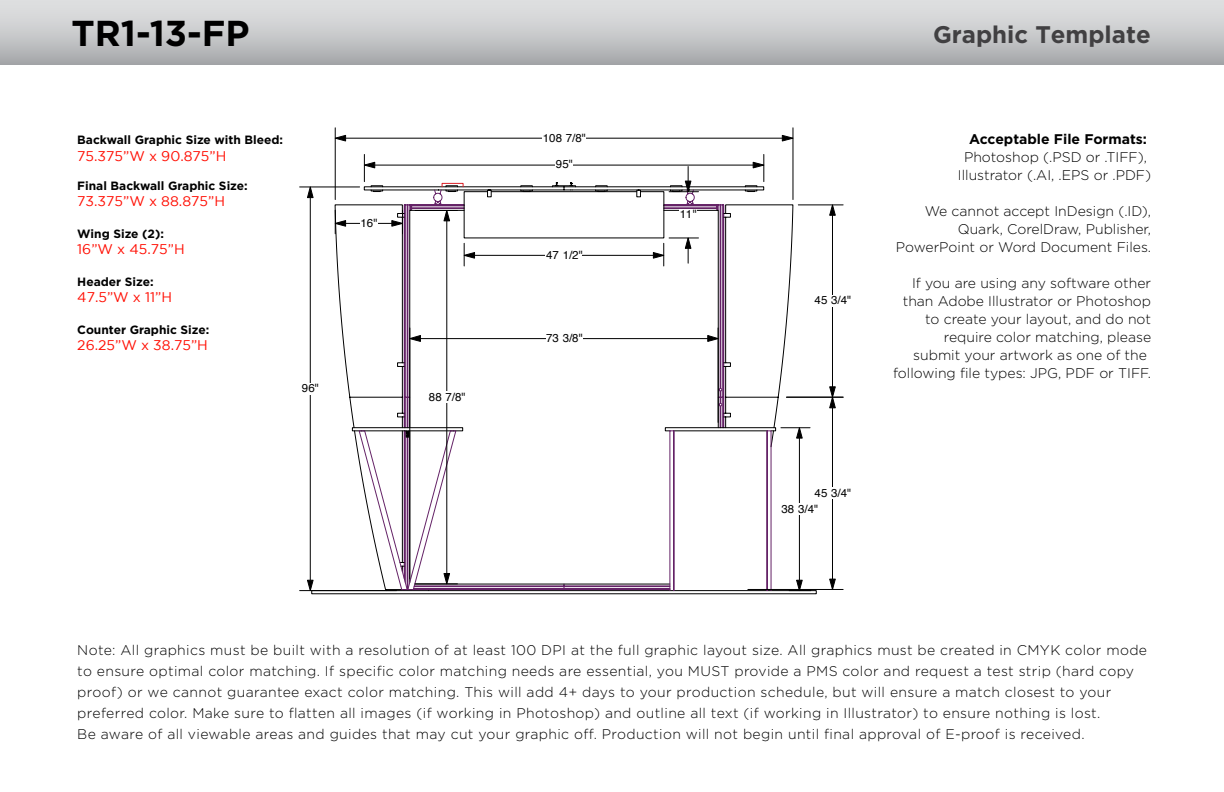
<style>
.page{position:relative;width:1224px;height:792px;background:#fff}
.page>*{position:absolute;margin:0;border:0;box-sizing:border-box;transform-origin:0 0}
.t1{font:700 36px "Gotham";color:#000}
.t2{font:700 24px "Gotham";color:#414042}
.t3{font:300 14px/21px "Gotham";letter-spacing:.025em;color:#000}
.t4{font:300 14px/18px "Gotham";color:#000;text-align:center}
.t5{font:14px "Gotham";color:#ff0c00}
.t6{font:700 14px "Gotham";color:#000}
.t7{font:700 12px "Gotham";color:#000}
.t8{font:11.5px "Helvetica";letter-spacing:.01em;color:#000}
</style>
<div class="page">
<div style="left:0;top:0;width:1224px;height:65px;background:linear-gradient(to bottom,#e6e6e7,#a9aaad)"></div>
<svg style="left:335px;top:205px;width:458px;height:251px"></svg>
<svg style="left:719px;top:388px;width:3px;height:18px"></svg>
<svg style="left:409px;top:266px;width:310px;height:161px"></svg>
<svg style="left:358px;top:438px;width:414px;height:153px"></svg>
<hr style="left:300px;top:590px;width:97px;height:1px;background:#000">
<hr style="left:300px;top:187px;width:60px;height:1px;background:#000">
<hr style="left:310px;top:198px;width:1px;height:382px;background:#000">
<svg style="left:307px;top:580px;width:6px;height:11px"></svg>
<svg style="left:307px;top:187px;width:6px;height:11px"></svg>
<div style="left:302px;top:383px;width:17px;height:12px;background:#fff"></div>
<hr style="left:346px;top:223px;width:46px;height:1px;background:#000">
<svg style="left:335px;top:210px;width:11px;height:24px"></svg>
<div style="left:360px;top:218px;width:17px;height:11px;background:#fff"></div>
<hr style="left:798px;top:205px;width:45px;height:1px;background:#000">
<hr style="left:832px;top:215px;width:1px;height:172px;background:#000">
<svg style="left:830px;top:205px;width:5px;height:10px"></svg>
<div style="left:814px;top:295px;width:37px;height:12px;background:#fff"></div>
<hr style="left:748px;top:589px;width:95px;height:1px;background:#000">
<hr style="left:787px;top:397px;width:56px;height:1px;background:#000">
<hr style="left:832px;top:408px;width:1px;height:171px;background:#000">
<svg style="left:830px;top:579px;width:5px;height:10px"></svg>
<svg style="left:830px;top:387px;width:5px;height:21px"></svg>
<div style="left:814px;top:487px;width:37px;height:12px;background:#fff"></div>
<hr style="left:415px;top:584px;width:42px;height:1px;background:#000">
<hr style="left:447px;top:221px;width:1px;height:352px;background:#000">
<svg style="left:444px;top:573px;width:6px;height:11px"></svg>
<div style="left:429px;top:391px;width:36px;height:12px;background:#fff"></div>
<hr style="left:410px;top:328px;width:1px;height:251px;background:#000">
<hr style="left:718px;top:328px;width:1px;height:94px;background:#000">
<hr style="left:420px;top:338px;width:288px;height:1px;background:#000">
<svg style="left:409px;top:335px;width:12px;height:7px"></svg>
<svg style="left:708px;top:335px;width:10px;height:7px"></svg>
<div style="left:546px;top:333px;width:36px;height:11px;background:#fff"></div>
<hr style="left:335px;top:128px;width:1px;height:72px;background:#000">
<hr style="left:793px;top:128px;width:1px;height:72px;background:#000">
<hr style="left:346px;top:138px;width:436px;height:1px;background:#000">
<svg style="left:335px;top:135px;width:11px;height:6px"></svg>
<svg style="left:782px;top:135px;width:11px;height:6px"></svg>
<div style="left:542px;top:132px;width:44px;height:12px;background:#fff"></div>
<svg style="left:364px;top:154px;width:401px;height:112px"></svg>
<div style="left:556px;top:159px;width:17px;height:12px;background:#fff"></div>
<hr style="left:799px;top:438px;width:1px;height:142px;background:#000">
<svg style="left:789px;top:580px;width:22px;height:11px"></svg>
<svg style="left:352px;top:427px;width:458px;height:11px"></svg>
<div style="left:781px;top:503px;width:37px;height:12px;background:#fff"></div>
<h1 class="t1" style="left:72px;top:12px;width:180px">TR1-13-FP</h1>
<p class="t7" style="left:77px;top:133px;width:207px">Backwall Graphic Size with Bleed:</p>
<p class="t5" style="left:77px;top:148px;width:151px">75.375”W x 90.875”H</p>
<p class="t7" style="left:77px;top:178px;width:172px">Final Backwall Graphic Size:</p>
<p class="t5" style="left:77px;top:194px;width:149px">73.375”W x 88.875”H</p>
<p class="t7" style="left:77px;top:226px;width:88px">Wing Size (2):</p>
<p class="t5" style="left:77px;top:242px;width:109px">16”W x 45.75”H</p>
<p class="t7" style="left:77px;top:274px;width:78px">Header Size:</p>
<p class="t5" style="left:77px;top:290px;width:96px">47.5”W x 11”H</p>
<p class="t7" style="left:77px;top:322px;width:134px">Counter Graphic Size:</p>
<p class="t5" style="left:77px;top:338px;width:132px">26.25”W x 38.75”H</p>
<p class="t8" style="left:302px;top:379px;width:19px">96"</p>
<p class="t8" style="left:360px;top:214px;width:19px">16"</p>
<p class="t8" style="left:429px;top:388px;width:38px">88 7/8"</p>
<p class="t8" style="left:543px;top:129px;width:45px">108 7/8"</p>
<p class="t8" style="left:556px;top:156px;width:19px">95"</p>
<p class="t8" style="left:546px;top:246px;width:38px">47 1/2"</p>
<p class="t8" style="left:546px;top:329px;width:38px">73 3/8"</p>
<p class="t8" style="left:680px;top:205px;width:19px">11"</p>
<p class="t8" style="left:815px;top:292px;width:38px">45 3/4"</p>
<h2 class="t2" style="left:933px;top:21px;width:219px">Graphic Template</h2>
<p class="t6" style="left:969px;top:131px;width:179px">Acceptable File Formats:</p>
<p class="t4" style="left:958px;top:148px;width:195px">Photoshop (.PSD or .TIFF),<br>Illustrator (.AI, .EPS or .PDF)</p>
<p class="t4" style="left:896px;top:202px;width:257px;text-align:right">We cannot accept InDesign (.ID),<br>Quark, CorelDraw, Publisher,<br>PowerPoint or Word Document Files.</p>
<p class="t4" style="left:912px;top:274px;width:241px">If you are using any software other</p>
<p class="t4" style="left:903px;top:292px;width:250px">than Adobe Illustrator or Photoshop</p>
<p class="t4" style="left:925px;top:310px;width:228px">to create your layout, and do not</p>
<p class="t4" style="left:944px;top:328px;width:209px">require color matching, please</p>
<p class="t4" style="left:913px;top:346px;width:235px">submit your artwork as one of the</p>
<p class="t4" style="left:893px;top:364px;width:260px">following file types: JPG, PDF or TIFF.</p>
<p class="t8" style="left:815px;top:484px;width:38px">45 3/4"</p>
<p class="t8" style="left:781px;top:500px;width:38px">38 3/4"</p>
<p class="t3" style="left:77px;top:639px;width:1071px">Note: All graphics must be built with a resolution of at least 100 DPI at the full graphic layout size. All graphics must be created in CMYK color mode to ensure optimal color matching. If specific color matching needs are essential, you MUST provide a PMS color and request a test strip (hard copy proof) or we cannot guarantee exact color matching. This will add 4+ days to your production schedule, but will ensure a match closest to your preferred color. Make sure to flatten all images (if working in Photoshop) and outline all text (if working in Illustrator) to ensure nothing is lost.<br>Be aware of all viewable areas and guides that may cut your graphic off. Production will not begin until final approval of E-proof is received.</p>
</div>
